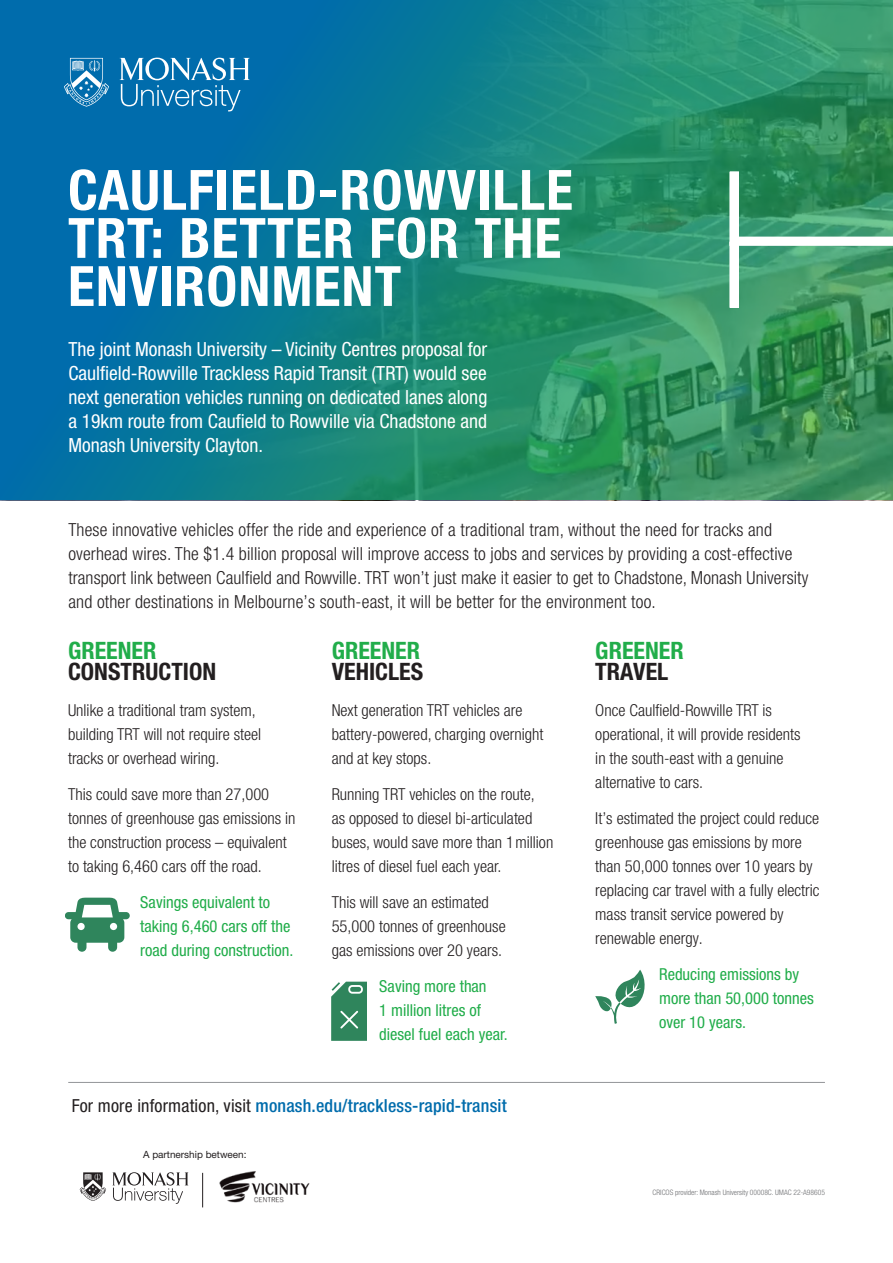
<style>
.page{position:relative;width:893px;height:1263px;background:#fff}
.page>*{position:absolute;margin:0;border:0;box-sizing:border-box;transform-origin:0 0}
.t1{font:700 condensed 55.65px/48.2px "Helvetica Neue LT Pro";letter-spacing:.02em;color:#fff}
.t2{font:700 condensed 24px "Helvetica Neue LT Pro";color:#231f20}
.t3{font:700 condensed 24px "Helvetica Neue LT Pro";color:#21ad4a}
.t4{font:condensed 19.5px/24px "Helvetica Neue LT Pro";color:#fff;text-align:justify}
.t5{font:300 condensed 18px/24px "Helvetica Neue LT Pro";letter-spacing:.01em;color:#231f20}
.t6{font:500 condensed 18px "Helvetica Neue LT Pro";letter-spacing:.01em;color:#006cac}
.t7{font:300 condensed 16.5px/24px "Helvetica Neue LT Pro";color:#231f20}
.t8{font:condensed 16.5px/24px "Helvetica Neue LT Pro";color:#21ad4a}
.t9{font:9.9px "Helvetica Neue LT Pro";color:#231f20}
.t10{font:300 condensed 7.5px "Helvetica Neue LT Pro";color:#6c6d70}
.s1{font-weight:400;color:#231f20}
</style>
<div class="page">
<svg style="left:0;top:0;width:893px;height:500px;background:#188283"></svg>
<svg style="left:725px;top:162px;width:168px;height:155px;background:#52a277"></svg>
<svg style="left:65px;top:898px;width:64px;height:54px"></svg>
<svg style="left:332px;top:982px;width:34px;height:59px;background:#47936e"></svg>
<svg style="left:595px;top:970px;width:50px;height:54px"></svg>
<svg style="left:120px;top:57px;width:130px;height:54px;background:#3289bc"></svg>
<svg style="left:64px;top:58px;width:45px;height:49px;background:#3d8fbf"></svg>
<hr style="left:68px;top:1082px;width:757px;height:1px;background:#939598">
<svg style="left:112px;top:1172px;width:76px;height:32px"></svg>
<svg style="left:80px;top:1172px;width:26px;height:29px"></svg>
<img style="left:202px;top:1171px;width:108px;height:37px">
<h1 class="t1" style="left:68px;top:166px;width:506px">CAULFIELD-ROWVILLE<br>TRT: BETTER FOR THE<br>ENVIRONMENT</h1>
<p class="t4" style="left:68px;top:337px;width:420px">The joint Monash University – Vicinity Centres proposal for Caulfield-Rowville Trackless Rapid Transit (TRT) would see next generation vehicles running on dedicated lanes along a 19km route from Caufield to Rowville via Chadstone and Monash University Clayton.</p>
<p class="t5" style="left:68px;top:518px;width:741px">These innovative vehicles offer the ride and experience of a traditional tram, without the need for tracks and overhead wires. The $1.4 billion proposal will improve access to jobs and services by providing a cost-effective transport link between Caulfield and Rowville. TRT won’t just make it easier to get to Chadstone, Monash University and other destinations in Melbourne’s south-east, it will be better for the environment too.</p>
<h2 class="t3" style="left:68px;top:636px;width:90px">GREENER</h2>
<h2 class="t2" style="left:68px;top:657px;width:150px">CONSTRUCTION</h2>
<p class="t7" style="left:68px;top:698px;width:195px">Unlike a traditional tram system, building TRT will not require steel tracks or overhead wiring.</p>
<p class="t7" style="left:68px;top:782px;width:229px">This could save more than 27,000 tonnes of greenhouse gas emissions in the construction process – equivalent to taking 6,460 cars off the road.</p>
<p class="t8" style="left:140px;top:890px;width:155px">Savings equivalent to taking 6,460 cars off the road during construction.</p>
<h2 class="t3" style="left:332px;top:636px;width:90px">GREENER</h2>
<h2 class="t2" style="left:332px;top:657px;width:93px">VEHICLES</h2>
<p class="t7" style="left:332px;top:698px;width:213px">Next generation TRT vehicles are battery-powered, charging overnight and at key stops.</p>
<p class="t7" style="left:332px;top:782px;width:223px">Running TRT vehicles on the route,<br>as opposed to diesel bi-articulated buses, would save more than 1 million litres of diesel fuel each year.</p>
<p class="t7" style="left:332px;top:890px;width:176px">This will save an estimated<br>55,000 tonnes of greenhouse gas emissions over 20 years.</p>
<p class="t8" style="left:379px;top:974px;width:130px">Saving more than<br>1 million litres of diesel fuel each year.</p>
<p class="t6" style="left:72px;top:1095px;width:436px"><span class="s1">For more information, visit</span> monash.edu/trackless-rapid-transit</p>
<p class="t9" style="left:143px;top:1149px;width:105px">A partnership between:</p>
<h2 class="t3" style="left:595px;top:636px;width:90px">GREENER</h2>
<h2 class="t2" style="left:595px;top:657px;width:75px">TRAVEL</h2>
<p class="t7" style="left:595px;top:698px;width:207px">Once Caulfield-Rowville TRT is operational, it will provide residents in the south-east with a genuine alternative to cars.</p>
<p class="t7" style="left:595px;top:806px;width:226px">It’s estimated the project could reduce greenhouse gas emissions by more than 50,000 tonnes over 10 years by replacing car travel with a fully electric mass transit service powered by renewable energy.</p>
<p class="t8" style="left:659px;top:962px;width:156px">Reducing emissions by more than 50,000 tonnes over 10 years.</p>
<p class="t10" style="left:653px;top:1188px;width:174px">CRICOS provider: Monash University 00008C. UMAC 22-A98605</p>
</div>
